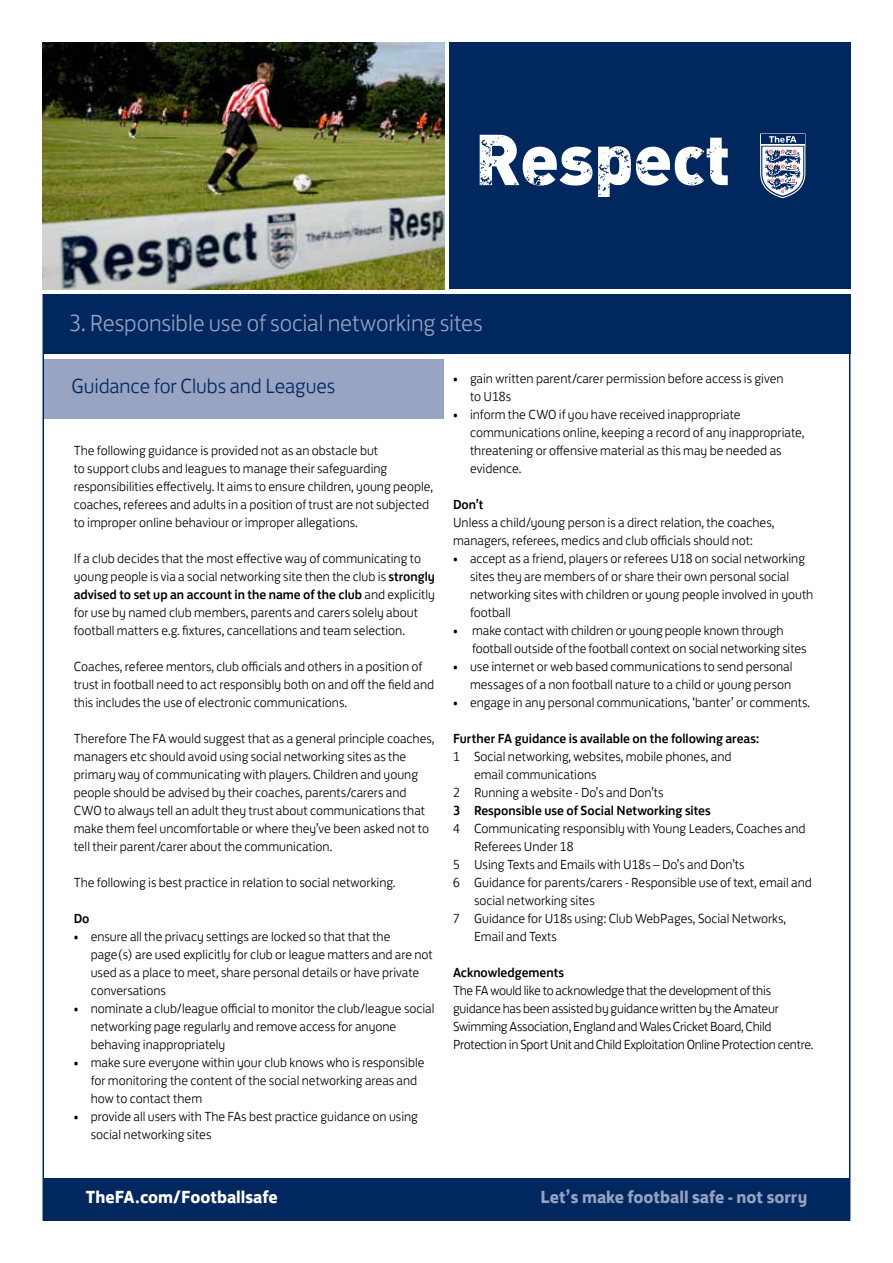
<style>
.page{position:relative;width:893px;height:1263px;background:#fff}
.page>*{position:absolute;margin:0;border:0;box-sizing:border-box;transform-origin:0 0}
.t1{font:300 24px "FS Jack";letter-spacing:-.005em;color:#96a0c1}
.t2{font:300 21px "FS Jack";letter-spacing:-.005em;color:#00285e}
.t3{font:700 18px "FS Jack";color:#96a0c1}
.t4{font:700 18px "FS Jack";color:#fff}
.t5{font:300 13.5px/18px "FS Jack";color:#000}
.t6{font:300 13.5px/18px "FS Jack";letter-spacing:-.02em;color:#000}
.t7{font:500 13.5px "FS Jack";color:#000}
.s1{font-weight:500}
</style>
<div class="page">
<div style="left:44px;top:294px;width:806px;height:60px;background:#00285e"></div>
<img style="left:43px;top:43px;width:401px;height:246px">
<div style="left:43px;top:359px;width:401px;height:60px;background:#99a3c2"></div>
<div style="left:43px;top:1178px;width:807px;height:42px;background:#00285e"></div>
<div style="left:449px;top:43px;width:401px;height:246px;background:#00285e"></div>
<svg style="left:480px;top:135px;width:112px;height:51px"></svg>
<svg style="left:598px;top:138px;width:130px;height:59px"></svg>
<svg style="left:760px;top:134px;width:45px;height:64px"></svg>
<h1 class="t1" style="left:69px;top:304px;width:415px">3. Responsible use of social networking sites</h1>
<h2 class="t2" style="left:72px;top:370px;width:265px">Guidance for Clubs and Leagues</h2>
<p class="t5" style="left:74px;top:440px;width:361px">The following guidance is provided not as an obstacle but<br>to support clubs and leagues to manage their safeguarding responsibilities effectively. It aims to ensure children, young people, coaches, referees and adults in a position of trust are not subjected to improper online behaviour or improper allegations.</p>
<p class="t5" style="left:74px;top:548px;width:363px">If a club decides that the most effective way of communicating to young people is via a social networking site then the club is <span class="s1">strongly advised to set up an account in the name of the club</span> and explicitly for use by named club members, parents and carers solely about football matters e.g. fixtures, cancellations and team selection.</p>
<p class="t5" style="left:74px;top:656px;width:362px">Coaches, referee mentors, club officials and others in a position of trust in football need to act responsibly both on and off the field and this includes the use of electronic communications.</p>
<p class="t5" style="left:74px;top:728px;width:362px">Therefore The FA would suggest that as a general principle coaches, managers etc should avoid using social networking sites as the primary way of communicating with players. Children and young people should be advised by their coaches, parents/carers and CWO to always tell an adult they trust about communications that make them feel uncomfortable or where they’ve been asked not to tell their parent/carer about the communication.</p>
<p class="t5" style="left:74px;top:872px;width:323px">The following is best practice in relation to social networking.</p>
<p class="t7" style="left:74px;top:908px;width:17px">Do</p>
<p class="t5" style="left:91px;top:926px;width:344px;text-indent:-17px">• ensure all the privacy settings are locked so that that the page(s) are used explicitly for club or league matters and are not used as a place to meet, share personal details or have private conversations</p>
<p class="t5" style="left:91px;top:998px;width:345px;text-indent:-17px">• nominate a club/league official to monitor the club/league social networking page regularly and remove access for anyone behaving inappropriately</p>
<p class="t5" style="left:91px;top:1052px;width:335px;text-indent:-17px">• make sure everyone within your club knows who is responsible for monitoring the content of the social networking areas and how to contact them</p>
<p class="t5" style="left:91px;top:1106px;width:329px;text-indent:-17px">• provide all users with The FAs best practice guidance on using social networking sites</p>
<p class="t5" style="left:470px;top:368px;width:315px;text-indent:-17px">• gain written parent/carer permission before access is given to U18s</p>
<p class="t5" style="left:470px;top:404px;width:336px;text-indent:-17px">• inform the CWO if you have received inappropriate communications online, keeping a record of any inappropriate, threatening or offensive material as this may be needed as evidence.</p>
<p class="t7" style="left:453px;top:494px;width:32px">Don’t</p>
<p class="t5" style="left:453px;top:512px;width:323px">Unless a child/young person is a direct relation, the coaches, managers, referees, medics and club officials should not:</p>
<p class="t5" style="left:470px;top:548px;width:345px;text-indent:-17px">• accept as a friend, players or referees U18 on social networking sites they are members of or share their own personal social networking sites with children or young people involved in youth football</p>
<p class="t5" style="left:472px;top:620px;width:336px;text-indent:-19px">• make contact with children or young people known through football outside of the football context on social networking sites</p>
<p class="t5" style="left:453px;top:656px;width:341px;text-align:right">• use internet or web based communications to send personal messages of a non football nature to a child or young person</p>
<p class="t5" style="left:453px;top:692px;width:359px">• engage in any personal communications, ‘banter’ or comments.</p>
<p class="t7" style="left:453px;top:728px;width:308px">Further FA guidance is available on the following areas:</p>
<p class="t5" style="left:453px;top:746px;width:280px">1 Social networking, websites, mobile phones, and</p>
<p class="t5" style="left:474px;top:764px;width:124px">email communications</p>
<p class="t5" style="left:453px;top:782px;width:212px">2 Running a website - Do’s and Don’ts</p>
<p class="t7" style="left:453px;top:799px;width:259px">3 Responsible use of Social Networking sites</p>
<p class="t5" style="left:453px;top:818px;width:354px">4 Communicating responsibly with Young Leaders, Coaches and</p>
<p class="t5" style="left:474px;top:836px;width:101px">Referees Under 18</p>
<p class="t5" style="left:453px;top:854px;width:293px">5 Using Texts and Emails with U18s – Do’s and Don’ts</p>
<p class="t5" style="left:453px;top:872px;width:360px">6 Guidance for parents/carers - Responsible use of text, email and</p>
<p class="t5" style="left:474px;top:890px;width:122px">social networking sites</p>
<p class="t5" style="left:453px;top:908px;width:335px">7 Guidance for U18s using: Club WebPages, Social Networks,</p>
<p class="t5" style="left:474px;top:926px;width:84px">Email and Texts</p>
<p class="t7" style="left:453px;top:961px;width:112px">Acknowledgements</p>
<p class="t6" style="left:453px;top:980px;width:362px">The FA would like to acknowledge that the development of this guidance has been assisted by guidance written by the Amateur Swimming Association, England and Wales Cricket Board, Child Protection in Sport Unit and Child Exploitation Online Protection centre.</p>
<h3 class="t4" style="left:86px;top:1181px;width:193px">TheFA.com/Footballsafe</h3>
<h3 class="t3" style="left:540px;top:1181px;width:268px">Let’s make football safe - not sorry</h3>
</div>
